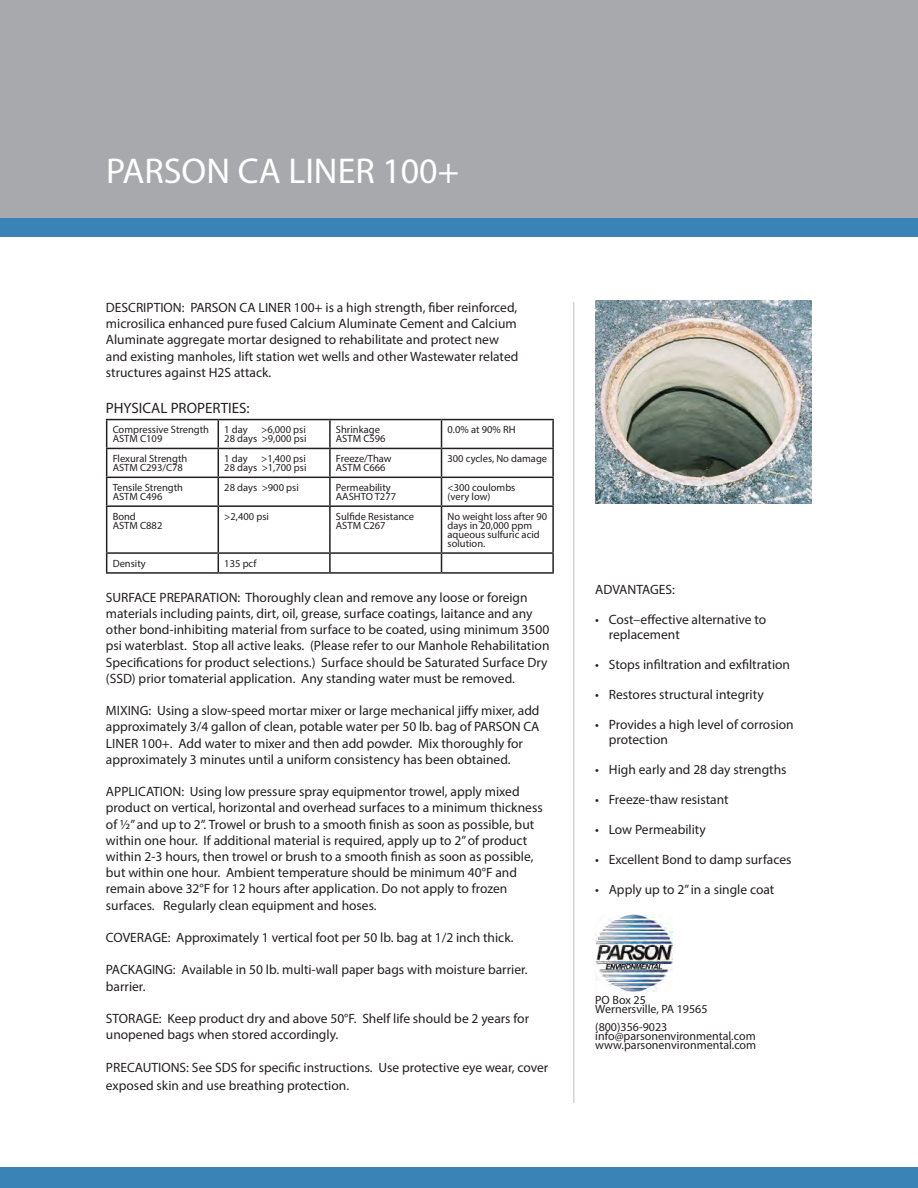
<style>
.page{position:relative;width:918px;height:1188px;background:#fff}
.page>*{position:absolute;margin:0;border:0;box-sizing:border-box;transform-origin:0 0}
.Page_Title{font:36px "Myriad Pro";color:#fff}
.Body_Text_-_Left{font:15px "Myriad Pro";color:#231f20}
.Body_Text_-_Left-2{font:13.5px/16.2px "Myriad Pro";color:#231f20}
.Bullet_List{font:13.5px "Myriad Pro";color:#231f20}
.Small_Type{font:12px "Myriad Pro";color:#231f20}
.Small_Type-2{font:10.5px/9px "Myriad Pro";color:#231f20}
</style>
<div class="page">
<div style="left:0;top:1167px;width:918px;height:21px;background:#3983b7"></div>
<hr style="left:574px;top:302px;width:1px;height:801px;background:#bcbdc0">
<div style="left:0;top:218px;width:918px;height:19px;background:#3983b7"></div>
<img style="left:595px;top:300px;width:217px;height:204px">
<div style="left:0;top:0;width:918px;height:218px;background:#a8a9ad"></div>
<img style="left:595px;top:915px;width:78px;height:76px">
<hr style="left:106px;top:419px;width:112px;height:1px;background:#231f20">
<hr style="left:218px;top:419px;width:112px;height:1px;background:#231f20">
<hr style="left:330px;top:419px;width:112px;height:1px;background:#231f20">
<hr style="left:329px;top:420px;width:2px;height:28px;background:#231f20">
<hr style="left:442px;top:419px;width:112px;height:1px;background:#231f20">
<hr style="left:552px;top:420px;width:2px;height:28px;background:#231f20">
<hr style="left:106px;top:448px;width:112px;height:1px;background:#231f20">
<hr style="left:218px;top:448px;width:112px;height:1px;background:#231f20">
<hr style="left:330px;top:448px;width:112px;height:1px;background:#231f20">
<hr style="left:329px;top:449px;width:2px;height:28px;background:#231f20">
<hr style="left:442px;top:448px;width:112px;height:1px;background:#231f20">
<hr style="left:552px;top:449px;width:2px;height:28px;background:#231f20">
<hr style="left:106px;top:477px;width:112px;height:1px;background:#231f20">
<svg style="left:106px;top:420px;width:1px;height:85px"></svg>
<hr style="left:218px;top:477px;width:112px;height:1px;background:#231f20">
<svg style="left:218px;top:420px;width:1px;height:85px"></svg>
<hr style="left:330px;top:477px;width:112px;height:1px;background:#231f20">
<hr style="left:329px;top:478px;width:2px;height:27px;background:#231f20">
<hr style="left:442px;top:477px;width:112px;height:1px;background:#231f20">
<svg style="left:441px;top:420px;width:1px;height:85px"></svg>
<hr style="left:552px;top:478px;width:2px;height:27px;background:#231f20">
<hr style="left:106px;top:505px;width:112px;height:2px;background:#231f20">
<hr style="left:106px;top:507px;width:1px;height:45px;background:#231f20">
<hr style="left:218px;top:505px;width:112px;height:2px;background:#231f20">
<hr style="left:218px;top:507px;width:1px;height:45px;background:#231f20">
<hr style="left:330px;top:505px;width:112px;height:2px;background:#231f20">
<hr style="left:329px;top:507px;width:2px;height:45px;background:#231f20">
<hr style="left:442px;top:505px;width:112px;height:2px;background:#231f20">
<hr style="left:441px;top:507px;width:1px;height:45px;background:#231f20">
<hr style="left:552px;top:507px;width:2px;height:45px;background:#231f20">
<hr style="left:106px;top:552px;width:112px;height:2px;background:#231f20">
<svg style="left:106px;top:554px;width:1px;height:18px"></svg>
<hr style="left:218px;top:552px;width:112px;height:2px;background:#231f20">
<svg style="left:218px;top:554px;width:1px;height:18px"></svg>
<hr style="left:330px;top:552px;width:112px;height:2px;background:#231f20">
<svg style="left:329px;top:554px;width:2px;height:18px"></svg>
<hr style="left:442px;top:552px;width:112px;height:2px;background:#231f20">
<svg style="left:441px;top:554px;width:1px;height:18px"></svg>
<svg style="left:552px;top:554px;width:2px;height:18px"></svg>
<hr style="left:106px;top:572px;width:112px;height:2px;background:#231f20">
<hr style="left:218px;top:572px;width:112px;height:2px;background:#231f20">
<hr style="left:330px;top:572px;width:112px;height:2px;background:#231f20">
<hr style="left:442px;top:572px;width:112px;height:2px;background:#231f20">
<p class="Page_Title" style="left:106px;top:149px;width:354px">PARSON CA LINER 100+</p>
<p class="Body_Text_-_Left-2" style="left:106px;top:299px;width:414px">DESCRIPTION: PARSON CA LINER 100+ is a high strength, fiber reinforced, microsilica enhanced pure fused Calcium Aluminate Cement and Calcium Aluminate aggregate mortar designed to rehabilitate and protect new and existing manholes, lift station wet wells and other Wastewater related structures against H2S attack.</p>
<p class="Body_Text_-_Left" style="left:106px;top:399px;width:145px">PHYSICAL PROPERTIES:</p>
<p class="Small_Type-2" style="left:113px;top:425px;width:98px">Compressive Strength<br>ASTM C109</p>
<p class="Small_Type-2" style="left:224px;top:425px;width:25px">1 day</p>
<p class="Small_Type-2" style="left:261px;top:425px;width:46px">&gt;6,000 psi</p>
<p class="Small_Type-2" style="left:336px;top:425px;width:46px">Shrinkage</p>
<p class="Small_Type-2" style="left:336px;top:434px;width:51px">ASTM C596</p>
<p class="Small_Type-2" style="left:448px;top:425px;width:70px">0.0% at 90% RH</p>
<p class="Small_Type-2" style="left:224px;top:434px;width:84px">28 days &gt;9,000 psi</p>
<p class="Small_Type-2" style="left:113px;top:454px;width:76px">Flexural Strength<br>ASTM C293/C78</p>
<p class="Small_Type-2" style="left:224px;top:454px;width:25px">1 day</p>
<p class="Small_Type-2" style="left:261px;top:454px;width:46px">&gt;1,400 psi</p>
<p class="Small_Type-2" style="left:224px;top:463px;width:84px">28 days &gt;1,700 psi</p>
<p class="Small_Type-2" style="left:336px;top:454px;width:57px">Freeze/Thaw</p>
<p class="Small_Type-2" style="left:336px;top:463px;width:51px">ASTM C666</p>
<p class="Small_Type-2" style="left:448px;top:454px;width:101px">300 cycles, No damage</p>
<p class="Small_Type-2" style="left:113px;top:483px;width:72px">Tensile Strength</p>
<p class="Small_Type-2" style="left:113px;top:492px;width:51px">ASTM C496</p>
<p class="Small_Type-2" style="left:224px;top:483px;width:76px">28 days &gt;900 psi</p>
<p class="Small_Type-2" style="left:336px;top:483px;width:57px">Permeability</p>
<p class="Small_Type-2" style="left:336px;top:492px;width:62px">AASHTO T277</p>
<p class="Small_Type-2" style="left:448px;top:483px;width:69px">&lt;300 coulombs</p>
<p class="Small_Type-2" style="left:448px;top:492px;width:44px">(very low)</p>
<p class="Small_Type-2" style="left:113px;top:512px;width:25px">Bond</p>
<p class="Small_Type-2" style="left:113px;top:521px;width:51px">ASTM C882</p>
<p class="Small_Type-2" style="left:224px;top:512px;width:46px">&gt;2,400 psi</p>
<p class="Small_Type-2" style="left:336px;top:512px;width:80px">Sulfide Resistance<br>ASTM C267</p>
<p class="Small_Type-2" style="left:448px;top:512px;width:101px">No weight loss after 90 days in 20,000 ppm aqueous sulfuric acid solution.</p>
<p class="Small_Type-2" style="left:113px;top:559px;width:35px">Density</p>
<p class="Small_Type-2" style="left:224px;top:559px;width:34px">135 pcf</p>
<p class="Body_Text_-_Left-2" style="left:106px;top:589px;width:445px">SURFACE PREPARATION: Thoroughly clean and remove any loose or foreign materials including paints, dirt, oil, grease, surface coatings, laitance and any other bond-inhibiting material from surface to be coated, using minimum 3500 psi waterblast. Stop all active leaks. (Please refer to our Manhole Rehabilitation Specifications for product selections.) Surface should be Saturated Surface Dry (SSD) prior tomaterial application. Any standing water must be removed.</p>
<p class="Body_Text_-_Left-2" style="left:106px;top:702px;width:435px">MIXING: Using a slow-speed mortar mixer or large mechanical jiffy mixer, add approximately 3/4 gallon of clean, potable water per 50 lb. bag of PARSON CA LINER 100+. Add water to mixer and then add powder. Mix thoroughly for approximately 3 minutes until a uniform consistency has been obtained.</p>
<p class="Body_Text_-_Left-2" style="left:106px;top:783px;width:438px">APPLICATION: Using low pressure spray equipmentor trowel, apply mixed product on vertical, horizontal and overhead surfaces to a minimum thickness of ½” and up to 2”. Trowel or brush to a smooth finish as soon as possible, but within one hour. If additional material is required, apply up to 2” of product within 2-3 hours, then trowel or brush to a smooth finish as soon as possible, but within one hour. Ambient temperature should be minimum 40°F and remain above 32°F for 12 hours after application. Do not apply to frozen surfaces. Regularly clean equipment and hoses.</p>
<p class="Body_Text_-_Left-2" style="left:106px;top:929px;width:409px">COVERAGE: Approximately 1 vertical foot per 50 lb. bag at 1/2 inch thick.</p>
<p class="Body_Text_-_Left-2" style="left:106px;top:962px;width:423px">PACKAGING: Available in 50 lb. multi-wall paper bags with moisture barrier. barrier.</p>
<p class="Body_Text_-_Left-2" style="left:106px;top:1010px;width:425px">STORAGE: Keep product dry and above 50°F. Shelf life should be 2 years for unopened bags when stored accordingly.</p>
<p class="Body_Text_-_Left-2" style="left:106px;top:1058px;width:444px;line-height:18px">PRECAUTIONS: See SDS for specific instructions. Use protective eye wear, cover exposed skin and use breathing protection.</p>
<p class="Bullet_List" style="left:595px;top:581px;width:81px">ADVANTAGES:</p>
<p class="Body_Text_-_Left-2" style="left:609px;top:612px;width:159px;line-height:15px;text-indent:-14px">• Cost–effective alternative to replacement</p>
<p class="Body_Text_-_Left-2" style="left:595px;top:656px;width:196px">• Stops infiltration and exfiltration</p>
<p class="Body_Text_-_Left-2" style="left:595px;top:686px;width:170px">• Restores structural integrity</p>
<p class="Body_Text_-_Left-2" style="left:609px;top:717px;width:187px;line-height:15px;text-indent:-14px">• Provides a high level of corrosion protection</p>
<p class="Body_Text_-_Left-2" style="left:595px;top:761px;width:193px">• High early and 28 day strengths</p>
<p class="Body_Text_-_Left-2" style="left:595px;top:791px;width:135px">• Freeze-thaw resistant</p>
<p class="Body_Text_-_Left-2" style="left:595px;top:821px;width:112px">• Low Permeability</p>
<p class="Body_Text_-_Left-2" style="left:595px;top:851px;width:198px">• Excellent Bond to damp surfaces</p>
<p class="Body_Text_-_Left-2" style="left:595px;top:881px;width:181px">• Apply up to 2” in a single coat</p>
<p class="Small_Type" style="left:595px;top:992px;width:52px">PO Box 25</p>
<p class="Small_Type" style="left:595px;top:1001px;width:114px">Wernersville, PA 19565</p>
<p class="Small_Type" style="left:595px;top:1019px;width:74px">(800)356-9023</p>
<p class="Small_Type" style="left:595px;top:1028px;width:162px">info@parsonenvironmental.com</p>
<p class="Small_Type" style="left:595px;top:1037px;width:162px">www.parsonenvironmental.com</p>
</div>
